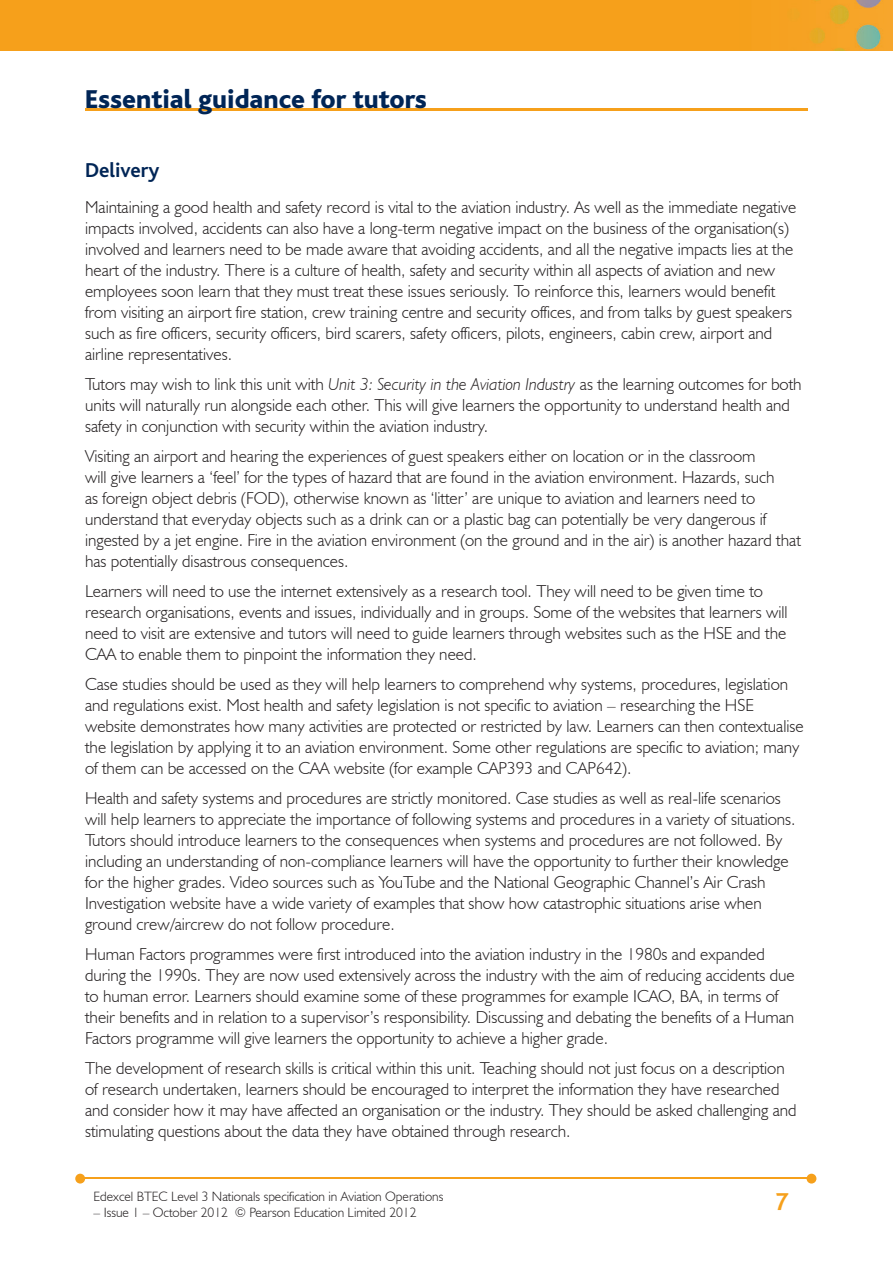
<style>
.page{position:relative;width:893px;height:1263px;background:#fff}
.page>*{position:absolute;margin:0;border:0;box-sizing:border-box;transform-origin:0 0}
.t1{font:800 27px "Bliss";color:#002556}
.t2{font:700 25.5px "Bliss";color:#f6a01b}
.t3{font:700 21px "Bliss";color:#002556}
.t4{font:300 17.25px/21px "Humanist 521 BT";color:#231f20}
.t5{font:300 13.5px "Humanist 521 BT";color:#231f20}
.s1{font-style:italic}
</style>
<div class="page">
<img style="left:0;top:0;width:893px;height:51px">
<hr style="left:82px;top:1178px;width:728px;height:1px;background:#f6a01b">
<svg style="left:807px;top:1174px;width:9px;height:9px"></svg>
<svg style="left:75px;top:1174px;width:10px;height:9px"></svg>
<hr style="left:85px;top:108px;width:723px;height:2px;background:#f6a01b">
<h1 class="t1" style="left:85px;top:85px;width:343px">Essential guidance for tutors</h1>
<p class="t3" style="left:85px;top:159px;width:76px">Delivery</p>
<p class="t4" style="left:85px;top:197px;width:713px">Maintaining a good health and safety record is vital to the aviation industry. As well as the immediate negative impacts involved, accidents can also have a long-term negative impact on the business of the organisation(s) involved and learners need to be made aware that avoiding accidents, and all the negative impacts lies at the heart of the industry. There is a culture of health, safety and security within all aspects of aviation and new employees soon learn that they must treat these issues seriously. To reinforce this, learners would benefit from visiting an airport fire station, crew training centre and security offices, and from talks by guest speakers such as fire officers, security officers, bird scarers, safety officers, pilots, engineers, cabin crew, airport and airline representatives.</p>
<p class="t4" style="left:85px;top:374px;width:718px">Tutors may wish to link this unit with <span class="s1">Unit 3: Security in the Aviation Industry</span> as the learning outcomes for both units will naturally run alongside each other. This will give learners the opportunity to understand health and safety in conjunction with security within the aviation industry.</p>
<p class="t4" style="left:85px;top:446px;width:717px">Visiting an airport and hearing the experiences of guest speakers either on location or in the classroom<br>will give learners a ‘feel’ for the types of hazard that are found in the aviation environment. Hazards, such<br>as foreign object debris (FOD), otherwise known as ‘litter’ are unique to aviation and learners need to understand that everyday objects such as a drink can or a plastic bag can potentially be very dangerous if ingested by a jet engine. Fire in the aviation environment (on the ground and in the air) is another hazard that has potentially disastrous consequences.</p>
<p class="t4" style="left:85px;top:581px;width:704px">Learners will need to use the internet extensively as a research tool. They will need to be given time to research organisations, events and issues, individually and in groups. Some of the websites that learners will need to visit are extensive and tutors will need to guide learners through websites such as the HSE and the CAA to enable them to pinpoint the information they need.</p>
<p class="t4" style="left:85px;top:674px;width:720px">Case studies should be used as they will help learners to comprehend why systems, procedures, legislation and regulations exist. Most health and safety legislation is not specific to aviation – researching the HSE website demonstrates how many activities are protected or restricted by law. Learners can then contextualise the legislation by applying it to an aviation environment. Some other regulations are specific to aviation; many of them can be accessed on the CAA website (for example CAP393 and CAP642).</p>
<p class="t4" style="left:85px;top:788px;width:712px">Health and safety systems and procedures are strictly monitored. Case studies as well as real-life scenarios will help learners to appreciate the importance of following systems and procedures in a variety of situations.<br>Tutors should introduce learners to the consequences when systems and procedures are not followed. By including an understanding of non-compliance learners will have the opportunity to further their knowledge for the higher grades. Video sources such as YouTube and the National Geographic Channel’s Air Crash Investigation website have a wide variety of examples that show how catastrophic situations arise when ground crew/aircrew do not follow procedure.</p>
<p class="t4" style="left:85px;top:944px;width:711px">Human Factors programmes were first introduced into the aviation industry in the 1980s and expanded during the 1990s. They are now used extensively across the industry with the aim of reducing accidents due to human error. Learners should examine some of these programmes for example ICAO, BA, in terms of their benefits and in relation to a supervisor’s responsibility. Discussing and debating the benefits of a Human Factors programme will give learners the opportunity to achieve a higher grade.</p>
<p class="t4" style="left:85px;top:1057px;width:713px">The development of research skills is critical within this unit. Teaching should not just focus on a description of research undertaken, learners should be encouraged to interpret the information they have researched and consider how it may have affected an organisation or the industry. They should be asked challenging and stimulating questions about the data they have obtained through research.</p>
<p class="t5" style="left:94px;top:1188px;width:351px">Edexcel BTEC Level 3 Nationals specification in Aviation Operations</p>
<p class="t5" style="left:94px;top:1204px;width:325px">– Issue 1 – October 2012 © Pearson Education Limited 2012</p>
<h2 class="t2" style="left:775px;top:1188px;width:15px">7</h2>
</div>
